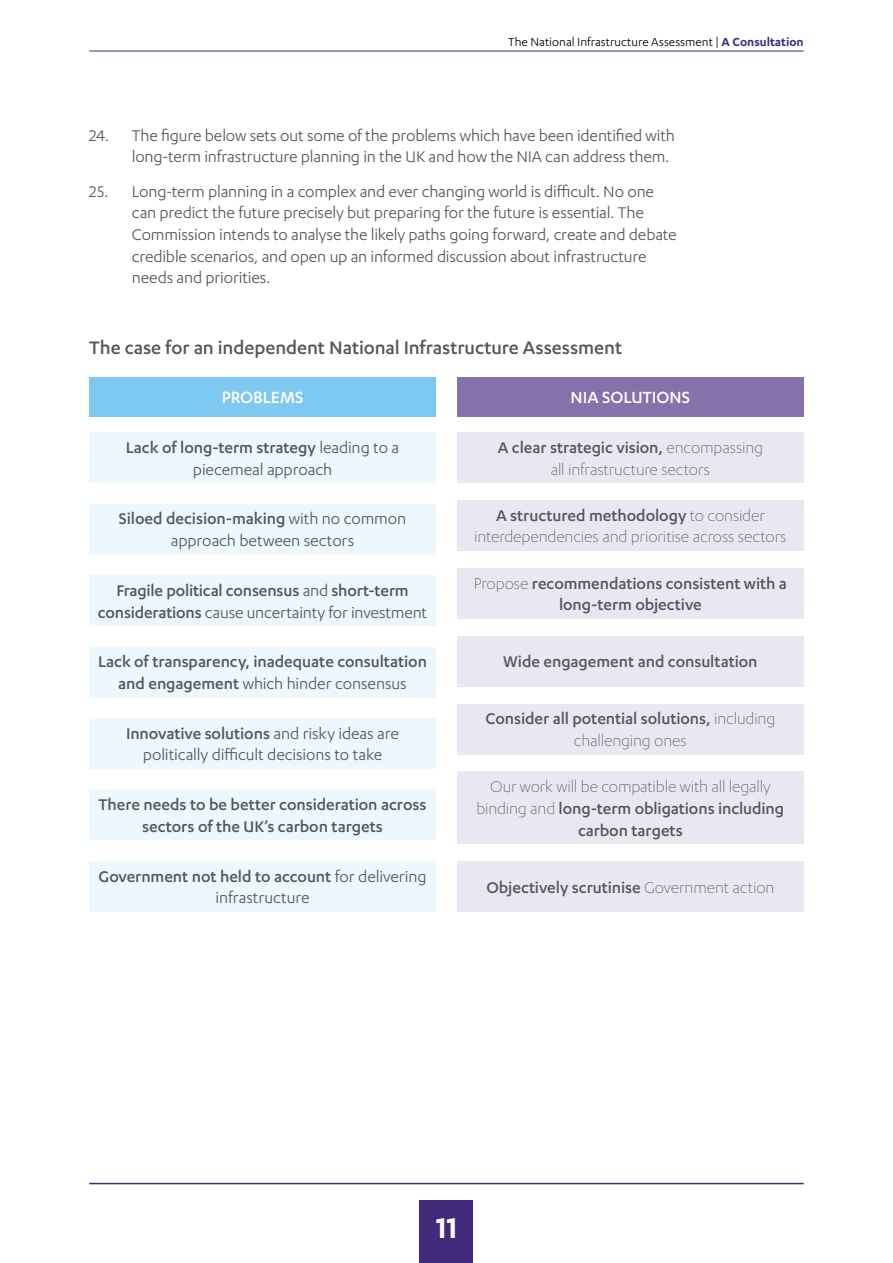
<style>
.page{position:relative;width:893px;height:1263px;background:#fff}
.page>*{position:absolute;margin:0;border:0;box-sizing:border-box;transform-origin:0 0}
.t1{font:600 33px "Karbon";color:#fff}
.t2{font:500 21px "Karbon";letter-spacing:-.005em;color:#55565a}
.t3{font:500 18.75px "Karbon";color:#fff}
.t4{font:18px/21.6px "Karbon";letter-spacing:-.01em;color:#55565a;text-align:center}
.t5{font:500 18px/21.6px "Karbon";letter-spacing:-.005em;color:#55565a;text-align:center}
.t6{font:300 18px/21.6px "Karbon";letter-spacing:-.005em;color:#55565a;text-align:center}
.t7{font:13.5px "Karbon";color:#000}
.s1{font-weight:600;color:#412a7b}
.s2{font-weight:500}
.s3{font-weight:400}
.s4{font-weight:300}
</style>
<div class="page">
<hr style="left:89px;top:51px;width:715px;height:1px;background:#412a7b">
<div style="left:420px;top:1200px;width:53px;height:63px;background:#412a7b"></div>
<hr style="left:89px;top:1183px;width:715px;height:1px;background:#412a7b">
<div style="left:89px;top:504px;width:347px;height:50px;background:#edf7fe"></div>
<div style="left:89px;top:575px;width:347px;height:51px;background:#edf7fe"></div>
<div style="left:89px;top:647px;width:347px;height:50px;background:#edf7fe"></div>
<div style="left:89px;top:718px;width:347px;height:51px;background:#edf7fe"></div>
<div style="left:89px;top:789px;width:347px;height:51px;background:#edf7fe"></div>
<div style="left:89px;top:432px;width:347px;height:51px;background:#edf7fe"></div>
<div style="left:89px;top:861px;width:347px;height:51px;background:#edf7fe"></div>
<div style="left:89px;top:377px;width:347px;height:40px;background:#7dc9f1"></div>
<div style="left:457px;top:500px;width:347px;height:51px;background:#eae7f3"></div>
<div style="left:457px;top:568px;width:347px;height:51px;background:#eae7f3"></div>
<div style="left:457px;top:636px;width:347px;height:51px;background:#eae7f3"></div>
<div style="left:457px;top:704px;width:347px;height:50px;background:#eae7f3"></div>
<div style="left:457px;top:771px;width:347px;height:73px;background:#eae7f3"></div>
<div style="left:457px;top:432px;width:347px;height:51px;background:#eae7f3"></div>
<div style="left:457px;top:861px;width:347px;height:51px;background:#eae7f3"></div>
<div style="left:457px;top:377px;width:347px;height:40px;background:#8671aa"></div>
<p class="t7" style="left:508px;top:34px;width:297px">The National Infrastructure Assessment | <span class="s1">A Consultation</span></p>
<p class="t4" style="left:132px;top:124px;width:545px;text-align:left;text-indent:-43px">24. The figure below sets out some of the problems which have been identified with long-term infrastructure planning in the UK and how the NIA can address them.</p>
<p class="t4" style="left:132px;top:180px;width:546px;text-align:left;text-indent:-43px">25. Long-term planning in a complex and ever changing world is difficult. No one can predict the future precisely but preparing for the future is essential. The Commission intends to analyse the likely paths going forward, create and debate credible scenarios, and open up an informed discussion about infrastructure needs and priorities.</p>
<p class="t2" style="left:89px;top:335px;width:534px">The case for an independent National Infrastructure Assessment</p>
<p class="t3" style="left:222px;top:387px;width:83px">PROBLEMS</p>
<p class="t3" style="left:571px;top:387px;width:121px">NIA SOLUTIONS</p>
<p class="t4" style="left:126px;top:436px;width:275px"><span class="s2">Lack of long-term strategy</span> leading to a piecemeal approach</p>
<p class="t6" style="left:498px;top:436px;width:267px"><span class="s2">A clear strategic vision,</span> encompassing all infrastructure sectors</p>
<p class="t4" style="left:119px;top:508px;width:289px"><span class="s2">Siloed decision-making</span> with no common approach between sectors</p>
<p class="t5" style="left:98px;top:579px;width:331px">Fragile political consensus <span class="s3">and</span> short-term considerations <span class="s3">cause uncertainty for investment</span></p>
<p class="t5" style="left:98px;top:650px;width:330px">Lack of transparency, inadequate consultation and engagement <span class="s3">which hinder consensus</span></p>
<p class="t4" style="left:126px;top:722px;width:275px"><span class="s2">Innovative solutions</span> and risky ideas are politically difficult decisions to take</p>
<p class="t5" style="left:99px;top:793px;width:329px">There needs to be better consideration across sectors of the UK’s carbon targets</p>
<p class="t6" style="left:474px;top:504px;width:314px"><span class="s2">A structured methodology</span> to consider interdependencies and prioritise across sectors</p>
<p class="t5" style="left:474px;top:572px;width:315px"><span class="s4">Propose</span> recommendations consistent with a long-term objective</p>
<p class="t5" style="left:503px;top:650px;width:256px">Wide engagement and consultation</p>
<p class="t5" style="left:485px;top:707px;width:291px">Consider all potential solutions, <span class="s4">including challenging ones</span></p>
<p class="t6" style="left:476px;top:775px;width:309px">Our work will be compatible with all legally binding and <span class="s2">long-term obligations including carbon targets</span></p>
<p class="t4" style="left:99px;top:865px;width:329px"><span class="s2">Government not held to account</span> for delivering infrastructure</p>
<p class="t5" style="left:486px;top:876px;width:290px">Objectively scrutinise <span class="s4">Government action</span></p>
<h1 class="t1" style="left:436px;top:1209px;width:23px">11</h1>
</div>
